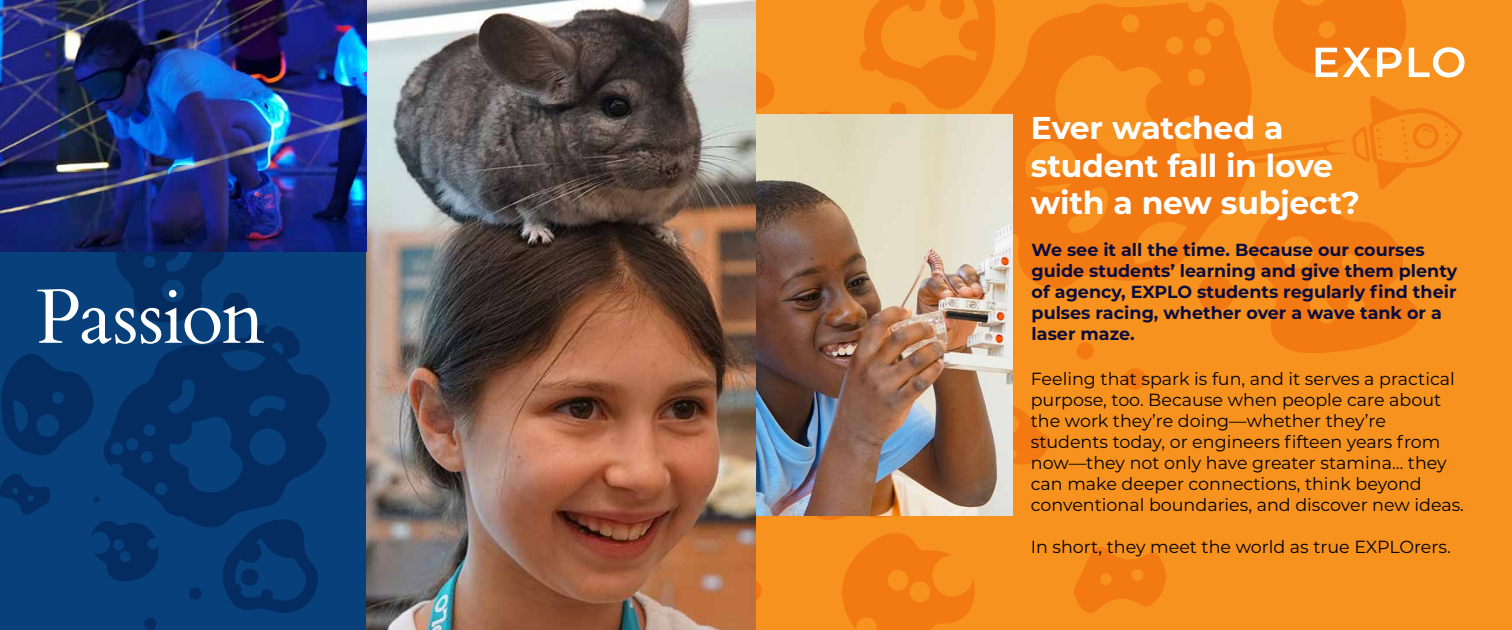
<style>
.page{position:relative;width:1512px;height:630px;background:#fff}
.page>*{position:absolute;margin:0;border:0;box-sizing:border-box;transform-origin:0 0}
.t1{font:77px "Cardo";letter-spacing:-.025em;color:#fff}
.t2{font:700 31.5px/37.8px "Montserrat";letter-spacing:-.01em;color:#fff}
.t3{font:17.5px/21px "Montserrat";color:#000}
.t4{font:700 17.5px/21px "Montserrat";color:#0c0c3c}
</style>
<div class="page">
<div style="left:755px;top:0;width:757px;height:630px;background:#f7921e"></div>
<div style="left:0;top:1px;width:755px;height:629px;background:#07407b"></div>
<svg style="left:1076px;top:342px;width:18px;height:18px"></svg>
<svg style="left:1124px;top:368px;width:22px;height:22px"></svg>
<svg style="left:1198px;top:297px;width:35px;height:15px"></svg>
<svg style="left:1256px;top:96px;width:206px;height:257px"></svg>
<svg style="left:997px;top:2px;width:259px;height:295px;fill:#f37913"></svg>
<svg style="left:755px;top:497px;width:10px;height:20px"></svg>
<svg style="left:1012px;top:404px;width:38px;height:63px"></svg>
<svg style="left:755px;top:0;width:242px;height:134px"></svg>
<svg style="left:788px;top:515px;width:139px;height:5px"></svg>
<svg style="left:144px;top:617px;width:13px;height:13px"></svg>
<svg style="left:189px;top:587px;width:13px;height:13px"></svg>
<svg style="left:93px;top:496px;width:7px;height:7px"></svg>
<svg style="left:0;top:474px;width:50px;height:41px"></svg>
<svg style="left:91px;top:522px;width:68px;height:59px"></svg>
<svg style="left:114px;top:251px;width:186px;height:86px"></svg>
<svg style="left:1px;top:354px;width:93px;height:102px"></svg>
<svg style="left:223px;top:539px;width:95px;height:74px"></svg>
<svg style="left:102px;top:337px;width:228px;height:202px;fill:#042c61"></svg>
<svg style="left:738px;top:579px;width:24px;height:23px"></svg>
<svg style="left:1074px;top:547px;width:92px;height:66px"></svg>
<svg style="left:842px;top:533px;width:133px;height:97px"></svg>
<svg style="left:1273px;top:0;width:192px;height:77px"></svg>
<img style="left:366px;top:0;width:389px;height:630px">
<img style="left:756px;top:115px;width:256px;height:400px">
<img style="left:0;top:0;width:366px;height:251px">
<h1 class="t1" style="left:36px;top:255px;width:231px">Passion</h1>
<h2 class="t2" style="left:1031px;top:107px;width:331px">Ever watched a student fall in love with a new subject?</h2>
<p class="t4" style="left:1032px;top:239px;width:427px">We see it all the time. Because our courses guide students’ learning and give them plenty of agency, EXPLO students regularly find their pulses racing, whether over a wave tank or a laser maze.</p>
<p class="t3" style="left:1031px;top:368px;width:435px">Feeling that spark is fun, and it serves a practical purpose, too. Because when people care about the work they’re doing—whether they’re students today, or engineers fifteen years from now—they not only have greater stamina… they can make deeper connections, think beyond conventional boundaries, and discover new ideas.</p>
<p class="t3" style="left:1031px;top:536px;width:421px">In short, they meet the world as true EXPLOrers.</p>
</div>
